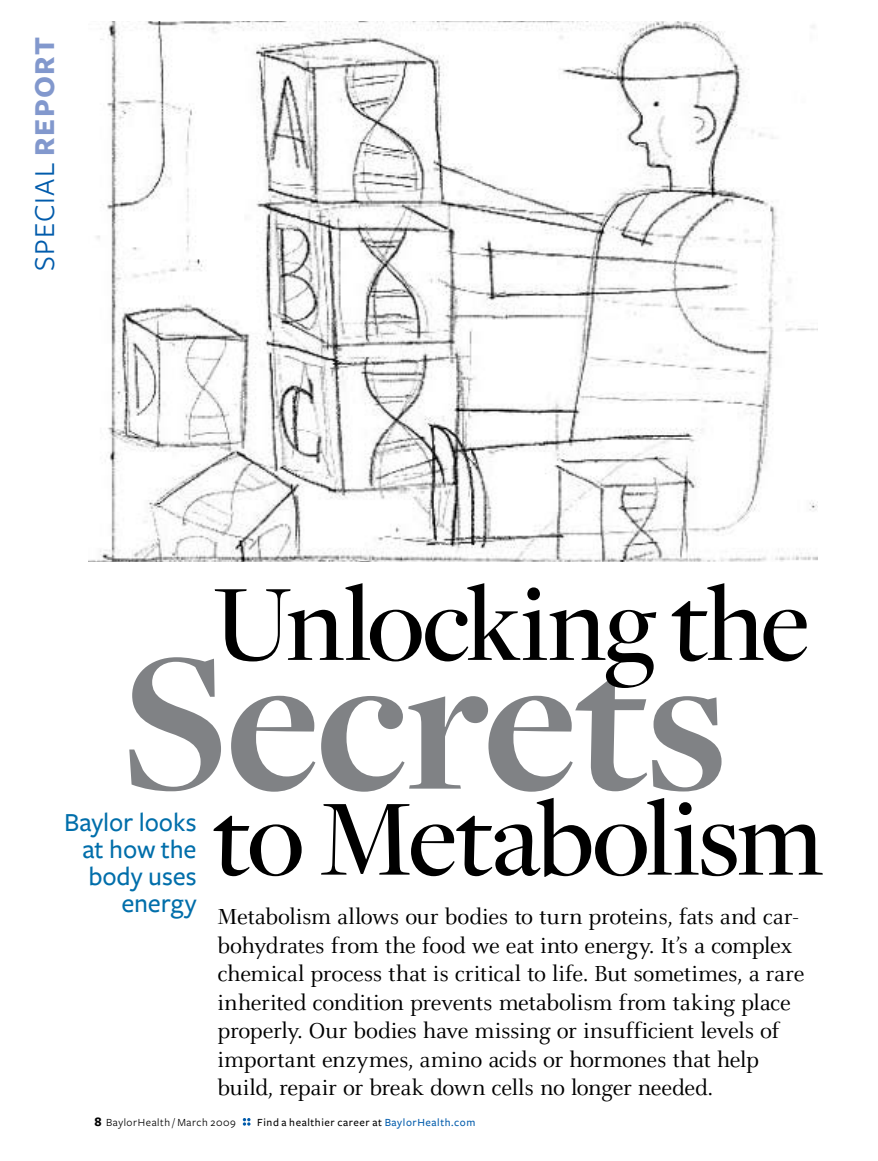
<style>
.page{position:relative;width:878px;height:1161px;background:#fff}
.page>*{position:absolute;margin:0;border:0;box-sizing:border-box;transform-origin:0 0}
.t1{font:700 205.95px "Freight Display";letter-spacing:-.015em;color:#808285}
.t2{font:500 112.8px/214.8px "Freight Display";letter-spacing:-.015em;color:#000}
.t3{font:30px "Freight Sans";letter-spacing:.04em;color:#005bab}
.t4{font:500 27px/27px "Freight Sans";letter-spacing:-.005em;color:#006eaa;text-align:right}
.t5{font:24px/28.5px "Celeste";letter-spacing:-.015em;color:#000}
.t6{font:500 11.4px "Freight Sans";letter-spacing:.05em;color:#000}
.t7{font:11.4px "Freight Sans";letter-spacing:.05em;color:#000}
.s1{font-weight:700;color:#8298cd}
.s2{font-family:"Freight Display";font-weight:500}
.s3{font-weight:700;font-size:13.5px}
.s4{color:#005bab}
</style>
<div class="page">
<img style="left:88px;top:21px;width:730px;height:540px">
<svg style="left:243px;top:1118px;width:7px;height:8px"></svg>
<p class="t3" style="left:28px;top:271px;width:236px;rotate:-90deg">SPECIAL <span class="s1">REPORT</span></p>
<h2 class="t2" style="left:213px;top:519px;width:611px">Unlocking the to Metabolism</h2>
<h1 class="t1" style="left:121px;top:610px;width:607px">Secrets</h1>
<p class="t4" style="left:64px;top:809px;width:135px">Baylor looks at how the body uses energy</p>
<p class="t5" style="left:218px;top:903px;width:588px"><span class="s2">M</span>etabolism allows our bodies to turn proteins, fats and car&shy;bohydrates from the food we eat into energy. It’s a complex chemical process that is critical to life. But sometimes, a rare inherited condition prevents metabolism from taking place properly. Our bodies have missing or insufficient levels of important enzymes, amino acids or hormones that help build, repair or break down cells no longer needed.</p>
<p class="t7" style="left:94px;top:1116px;width:143px"><span class="s3">8</span> BaylorH ealth / March 2009</p>
<p class="t6" style="left:257px;top:1116px;width:220px">Find a healthier career at <span class="s4">BaylorHealth.com</span></p>
</div>
